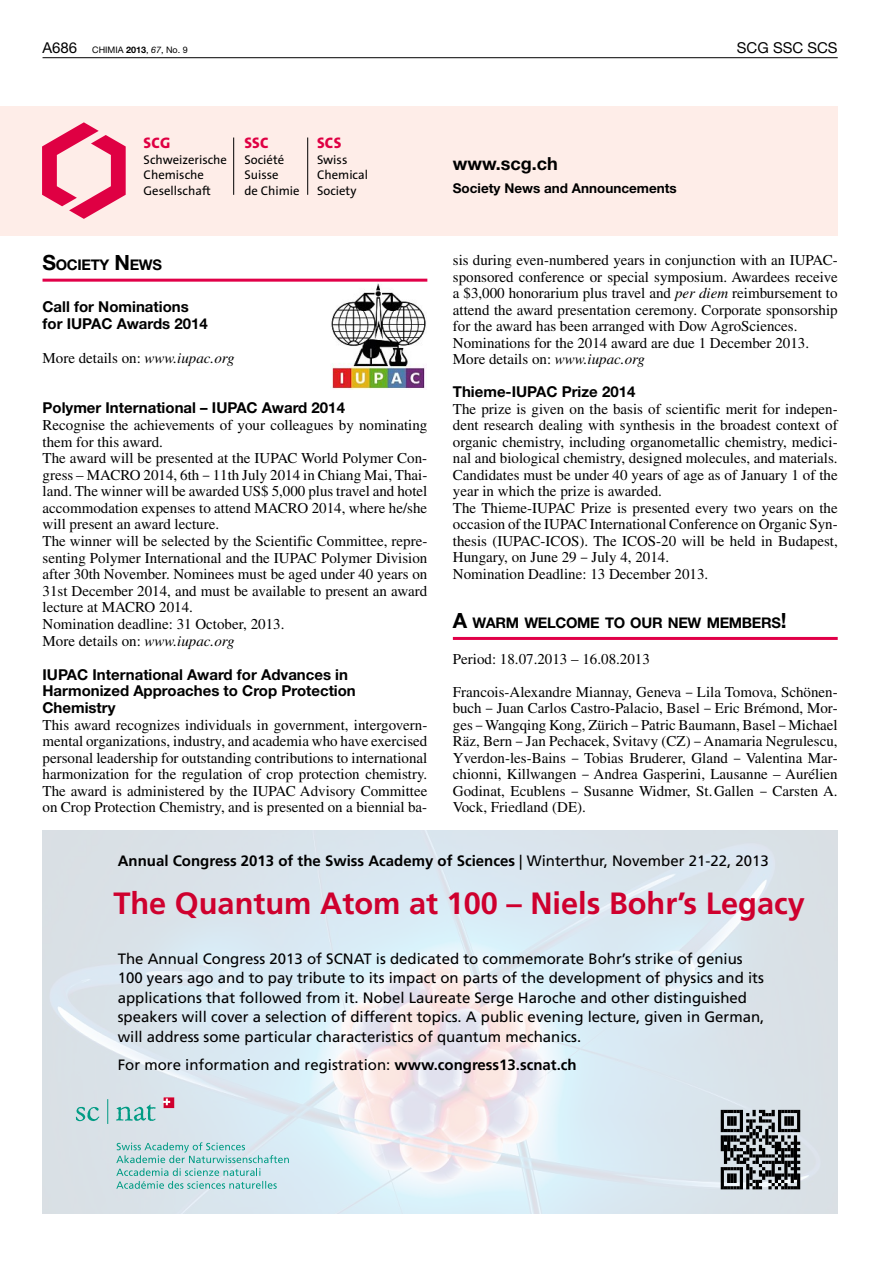
<style>
.page{position:relative;width:893px;height:1263px;background:#fff}
.page>*{position:absolute;margin:0;border:0;box-sizing:border-box;transform-origin:0 0}
.t1{font:700 30.75px "Frutiger LT Com";color:#cf002e}
.t2{font:700 18px "Helvetica Neue LT Std";color:#000}
.t3{font:800 15.3px "The Sans";letter-spacing:.015em;color:#df0043}
.t4{font:15px/16.5px "Times LT Std";color:#000}
.t5{font:15px/19.5px "Frutiger LT Com";color:#000}
.t6{font:700 15px/16.5px "Helvetica Neue LT Std";color:#000}
.t7{font:700 15px "Frutiger LT Com";color:#000}
.t8{font:15px "Helvetica Neue LT Std";color:#000}
.t9{font:700 14.7px "Helvetica Neue LT Std";letter-spacing:-.02em;color:#000}
.t10{font:700 13.5px "Helvetica Neue LT Std";color:#000}
.t11{font:12.75px/15.3px "The Sans";color:#000}
.t12{font:9px "Helvetica Neue LT Std";color:#000}
.s1{font-size:15px}
.s2{font-weight:700}
.s3{font-style:italic}
.s4{font-size:21px}
.s5{font-family:"Garamond BE"}
.s6{font-weight:400}
</style>
<div class="page">
<hr style="left:43px;top:57px;width:795px;height:1px;background:#000">
<hr style="left:453px;top:637px;width:385px;height:3px;background:#e10048">
<hr style="left:43px;top:279px;width:384px;height:3px;background:#e10048">
<img style="left:330px;top:283px;width:96px;height:106px">
<img style="left:43px;top:830px;width:795px;height:383px">
<svg style="left:116px;top:1142px;width:173px;height:47px"></svg>
<svg style="left:107px;top:1099px;width:1px;height:25px"></svg>
<svg style="left:116px;top:1104px;width:40px;height:17px"></svg>
<svg style="left:76px;top:1107px;width:23px;height:14px"></svg>
<svg style="left:163px;top:1097px;width:11px;height:11px"></svg>
<hr style="left:721px;top:1110px;width:3px;height:22px;background:#000">
<hr style="left:721px;top:1135px;width:3px;height:16px;background:#000">
<hr style="left:721px;top:1167px;width:3px;height:22px;background:#000">
<svg style="left:724px;top:1110px;width:76px;height:79px"></svg>
<hr style="left:797px;top:1173px;width:3px;height:16px;background:#000">
<div style="left:0;top:106px;width:838px;height:130px;background:#feede8"></div>
<svg style="left:42px;top:122px;width:84px;height:97px"></svg>
<hr style="left:233px;top:138px;width:1px;height:57px;background:#000">
<hr style="left:307px;top:137px;width:1px;height:58px;background:#000">
<p class="t12" style="left:43px;top:45px;width:147px"><span class="s1">A686</span> CHIMIA <span class="s2">2013</span>, <span class="s3">67</span>, No. 9</p>
<p class="t8" style="left:737px;top:39px;width:102px">SCG SSC SCS</p>
<p class="t3" style="left:144px;top:130px;width:28px">SCG</p>
<p class="t11" style="left:144px;top:152px;width:85px">Schweizerische<br>Chemische<br>Gesellschaft</p>
<p class="t3" style="left:244px;top:130px;width:26px">SSC</p>
<p class="t11" style="left:244px;top:152px;width:57px">Société<br>Suisse<br>de Chimie</p>
<p class="t3" style="left:317px;top:130px;width:26px">SCS</p>
<p class="t11" style="left:317px;top:152px;width:53px">Swiss<br>Chemical<br>Society</p>
<p class="t2" style="left:453px;top:153px;width:106px">www.scg.ch</p>
<p class="t10" style="left:453px;top:180px;width:226px">Society News and Announcements</p>
<p class="t9" style="left:43px;top:256px;width:121px"><span class="s4">S</span>OCIETY <span class="s4">N</span>EWS</p>
<p class="t6" style="left:43px;top:298px;width:167px">Call for Nominations for IUPAC Awards 2014</p>
<p class="t4" style="left:43px;top:349px;width:194px">More details on: <span class="s3">www.iupac.org</span></p>
<p class="t6" style="left:43px;top:399px;width:304px">Polymer International – IUPAC Award 2014</p>
<p class="t4" style="left:43px;top:417px;width:386px">Recognise the achievements of your colleagues by nominating them for this award.<br>The award will be presented at the IUPAC World Polymer Con&shy;gress – MACRO 2014, 6th <span class="s5">–</span> 11th July 2014 in Chiang Mai, Thai&shy;land. The winner will be awarded US$ 5,000 plus travel and hotel accommodation expenses to attend MACRO 2014, where he/she will present an award lecture.<br>The winner will be selected by the Scientific Committee, repre&shy;senting Polymer International and the IUPAC Polymer Division after 30th November. Nominees must be aged under 40 years on 31st December 2014, and must be available to present an award lecture at MACRO 2014.<br>Nomination deadline: 31 October, 2013.<br>More details on: <span class="s3">www.iupac.org</span></p>
<p class="t6" style="left:43px;top:666px;width:315px">IUPAC International Award for Advances in<br>Harmonized Approaches to Crop Protection<br>Chemistry</p>
<p class="t4" style="left:43px;top:716px;width:386px;text-align:justify">This award recognizes individuals in government, intergovern&shy;mental organizations, industry, and academia who have exercised personal leadership for outstanding contributions to international harmonization for the regulation of crop protection chemistry.<br>The award is administered by the IUPAC Advisory Committee on Crop Protection Chemistry, and is presented on a biennial ba-</p>
<p class="t7" style="left:118px;top:852px;width:652px">Annual Congress 2013 of the Swiss Academy of Sciences <span class="s6">| Winterthur, November 21-22, 2013</span></p>
<p class="t4" style="left:453px;top:252px;width:386px">sis during even-numbered years in conjunction with an IUPAC&shy;sponsored conference or special symposium. Awardees receive a $3,000 honorarium plus travel and <span class="s3">per diem</span> reimbursement to attend the award presentation ceremony. Corporate sponsorship for the award has been arranged with Dow AgroSciences.<br>Nominations for the 2014 award are due 1 December 2013.<br>More details on: <span class="s3">www.iupac.org</span></p>
<p class="t6" style="left:453px;top:383px;width:184px">Thieme-IUPAC Prize 2014</p>
<p class="t4" style="left:453px;top:401px;width:386px">The prize is given on the basis of scientific merit for indepen&shy;dent research dealing with synthesis in the broadest context of organic chemistry, including organometallic chemistry, medici&shy;nal and biological chemistry, designed molecules, and materials.<br>Candidates must be under 40 years of age as of January 1 of the year in which the prize is awarded.<br>The Thieme-IUPAC Prize is presented every two years on the occasion of the IUPAC International Conference on Organic Syn&shy;thesis (IUPAC-ICOS). The ICOS-20 will be held in Budapest, Hungary, on June 29 <span class="s5">–</span> July 4, 2014.<br>Nomination Deadline: 13 December 2013.</p>
<p class="t9" style="left:453px;top:614px;width:335px"><span class="s4">A</span> WARM WELCOME TO OUR NEW MEMBERS<span class="s4">!</span></p>
<p class="t4" style="left:453px;top:651px;width:199px">Period: 18.07.2013 – 16.08.2013</p>
<p class="t4" style="left:453px;top:684px;width:386px;text-align:justify">Francois-Alexandre Miannay, Geneva <span class="s5">–</span> Lila Tomova, Schönen&shy;buch <span class="s5">–</span> Juan Carlos Castro-Palacio, Basel <span class="s5">–</span> Eric Brémond, Mor&shy;ges <span class="s5">–</span>Wangqing Kong, Zürich <span class="s5">–</span> Patric Baumann, Basel <span class="s5">–</span> Michael Räz, Bern <span class="s5">–</span> Jan Pechacek, Svitavy (CZ) <span class="s5">–</span> Anamaria Negrulescu, Yverdon-les-Bains <span class="s5">–</span> Tobias Bruderer, Gland <span class="s5">–</span> Valentina Mar&shy;chionni, Killwangen <span class="s5">–</span> Andrea Gasperini, Lausanne – Aurélien Godinat, Ecublens <span class="s5">–</span> Susanne Widmer, St.Gallen <span class="s5">–</span> Carsten A.<br>Vock, Friedland (DE).</p>
<h1 class="t1" style="left:113px;top:885px;width:693px">The Quantum Atom at 100 – Niels Bohr’s Legacy</h1>
<p class="t5" style="left:118px;top:949px;width:648px">The Annual Congress 2013 of SCNAT is dedicated to commemorate Bohr’s strike of genius 100 years ago and to pay tribute to its impact on parts of the development of physics and its applications that followed from it. Nobel Laureate Serge Haroche and other distinguished speakers will cover a selection of different topics. A public evening lecture, given in German, will address some particular characteristics of quantum mechanics.</p>
<p class="t5" style="left:118px;top:1055px;width:460px">For more information and registration: <span class="s2">www.congress13.scnat.ch</span></p>
</div>
